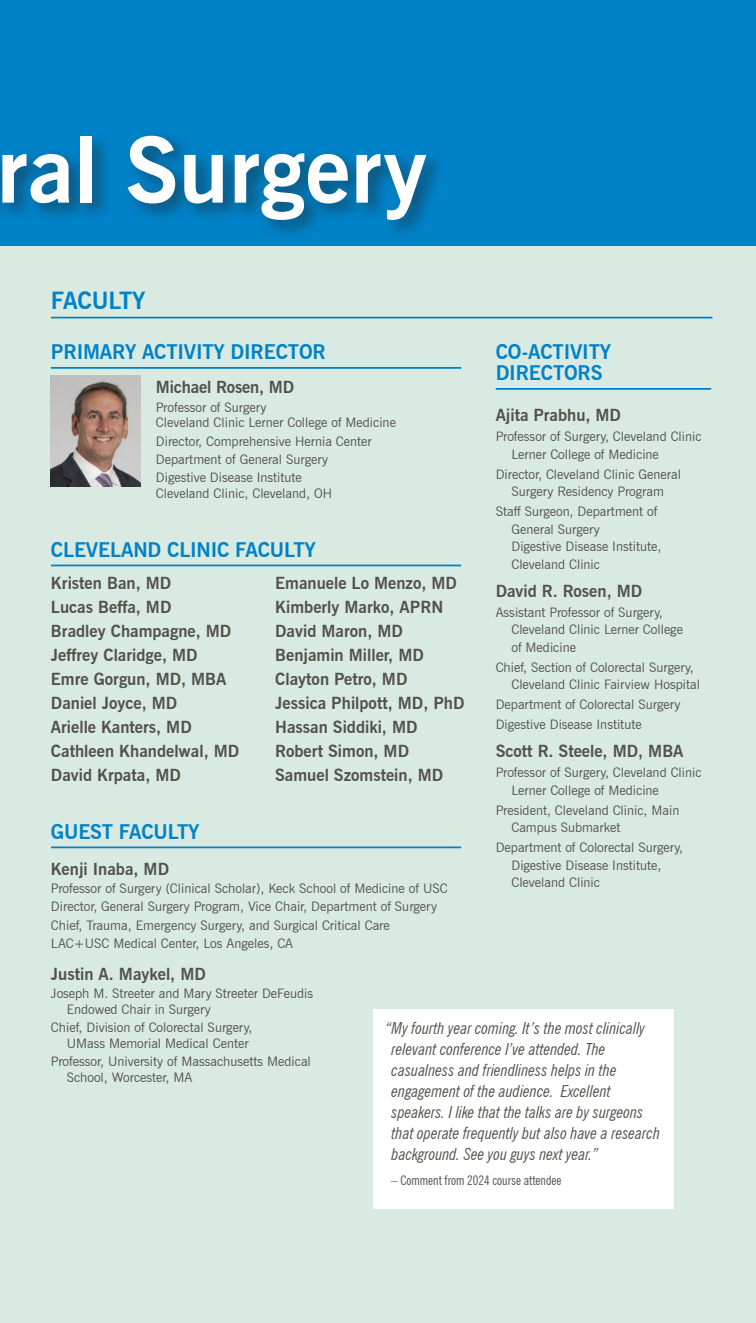
<style>
.page{position:relative;width:756px;height:1323px;background:#fff}
.page>*{position:absolute;margin:0;border:0;box-sizing:border-box;transform-origin:0 0}
.t1{font:700 91px "News Gothic BT";color:#fff}
.t2{font:700 23.62px "News Gothic BT";letter-spacing:-.01em;color:#0082c8}
.t3{font:700 20.12px/21px "News Gothic BT";letter-spacing:-.01em;color:#0082c8}
.faculty_name{font:700 16.62px "News Gothic BT";color:#535249}
.testimonial{font:italic condensed 16.62px/21px "News Gothic BT";color:#535249}
.faculty_cred{font:13.12px/17.5px "News Gothic BT";color:#535249}
.testimonial-2{font:condensed 13.12px "News Gothic BT";color:#535249}
</style>
<div class="page">
<div style="left:0;top:0;width:755px;height:1323px;background:#d8eae1"></div>
<hr style="left:51px;top:317px;width:661px;height:1px;background:#0082c8">
<hr style="left:51px;top:367px;width:410px;height:2px;background:#0082c8">
<hr style="left:51px;top:565px;width:410px;height:1px;background:#0082c8">
<hr style="left:51px;top:847px;width:410px;height:1px;background:#0082c8">
<hr style="left:496px;top:388px;width:215px;height:2px;background:#0082c8">
<img style="left:51px;top:375px;width:89px;height:112px">
<div style="left:373px;top:1009px;width:300px;height:200px;background:#fff"></div>
<div style="left:0;top:0;width:756px;height:246px;background:#0082c8"></div>
<div style="left:0;top:129px;width:446px;height:111px;background:#231f20;opacity:.5"></div>
<p class="t1" style="left:-4px;top:115px;width:432px">ral Surgery</p>
<p class="t2" style="left:51px;top:286px;width:96px">FACULTY</p>
<p class="t3" style="left:51px;top:341px;width:276px">PRIMARY ACTIVITY DIRECTOR</p>
<p class="faculty_name" style="left:156px;top:377px;width:140px">Michael Rosen, MD</p>
<p class="faculty_cred" style="left:156px;top:399px;width:242px;line-height:15.8px">Professor of Surgery<br>Cleveland Clinic Lerner College of Medicine</p>
<p class="faculty_cred" style="left:156px;top:432px;width:217px">Director, Comprehensive Hernia Center</p>
<p class="faculty_cred" style="left:156px;top:450px;width:174px">Department of General Surgery</p>
<p class="faculty_cred" style="left:156px;top:469px;width:178px;line-height:15.8px">Digestive Disease Institute<br>Cleveland Clinic, Cleveland, OH</p>
<p class="t3" style="left:496px;top:341px;width:117px">CO-ACTIVITY<br>DIRECTORS</p>
<p class="faculty_name" style="left:496px;top:405px;width:127px">Ajita Prabhu, MD</p>
<p class="faculty_cred" style="left:511px;top:428px;width:192px;text-indent:-16px">Professor of Surgery, Cleveland Clinic<br>Lerner College of Medicine</p>
<p class="faculty_cred" style="left:496px;top:465px;width:187px;text-align:center">Director, Cleveland Clinic General<br>Surgery Residency Program</p>
<p class="faculty_cred" style="left:511px;top:503px;width:151px;text-indent:-16px">Staff Surgeon, Department of<br>General Surgery<br>Digestive Disease Institute,<br>Cleveland Clinic</p>
<p class="faculty_name" style="left:496px;top:581px;width:148px">David R. Rosen, MD</p>
<p class="faculty_cred" style="left:511px;top:603px;width:173px;text-indent:-16px">Assistant Professor of Surgery,<br>Cleveland Clinic Lerner College of Medicine</p>
<p class="faculty_cred" style="left:511px;top:658px;width:190px;text-indent:-16px">Chief, Section of Colorectal Surgery,<br>Cleveland Clinic Fairview Hospital</p>
<p class="faculty_cred" style="left:496px;top:696px;width:186px">Department of Colorectal Surgery</p>
<p class="faculty_cred" style="left:496px;top:716px;width:148px">Digestive Disease Institute</p>
<p class="faculty_name" style="left:496px;top:741px;width:189px">Scott R. Steele, MD, MBA</p>
<p class="faculty_cred" style="left:511px;top:764px;width:192px;text-indent:-16px">Professor of Surgery, Cleveland Clinic<br>Lerner College of Medicine</p>
<p class="faculty_cred" style="left:511px;top:801px;width:169px;text-indent:-16px">President, Cleveland Clinic, Main<br>Campus Submarket</p>
<p class="faculty_cred" style="left:511px;top:839px;width:173px;text-indent:-16px">Department of Colorectal Surgery,<br>Digestive Disease Institute,<br>Cleveland Clinic</p>
<p class="t3" style="left:51px;top:539px;width:266px">CLEVELAND CLINIC FACULTY</p>
<p class="faculty_name" style="left:51px;top:573px;width:122px">Kristen Ban, MD</p>
<p class="faculty_name" style="left:51px;top:597px;width:122px">Lucas Beffa, MD</p>
<p class="faculty_name" style="left:51px;top:621px;width:182px">Bradley Champagne, MD</p>
<p class="faculty_name" style="left:51px;top:645px;width:148px">Jeffrey Claridge, MD</p>
<p class="faculty_name" style="left:51px;top:669px;width:177px">Emre Gorgun, MD, MBA</p>
<p class="faculty_name" style="left:51px;top:693px;width:128px">Daniel Joyce, MD</p>
<p class="faculty_name" style="left:51px;top:717px;width:142px">Arielle Kanters, MD</p>
<p class="faculty_name" style="left:51px;top:741px;width:190px">Cathleen Khandelwal, MD</p>
<p class="faculty_name" style="left:51px;top:765px;width:131px">David Krpata, MD</p>
<p class="faculty_name" style="left:275px;top:573px;width:183px">Emanuele Lo Menzo, MD</p>
<p class="faculty_name" style="left:275px;top:597px;width:170px">Kimberly Marko, APRN</p>
<p class="faculty_name" style="left:275px;top:621px;width:129px">David Maron, MD</p>
<p class="faculty_name" style="left:275px;top:645px;width:150px">Benjamin Miller, MD</p>
<p class="faculty_name" style="left:275px;top:669px;width:134px">Clayton Petro, MD</p>
<p class="faculty_name" style="left:275px;top:693px;width:191px">Jessica Philpott, MD, PhD</p>
<p class="faculty_name" style="left:275px;top:717px;width:144px">Hassan Siddiki, MD</p>
<p class="faculty_name" style="left:275px;top:741px;width:135px">Robert Simon, MD</p>
<p class="faculty_name" style="left:275px;top:765px;width:170px">Samuel Szomstein, MD</p>
<p class="t3" style="left:51px;top:821px;width:150px">GUEST FACULTY</p>
<p class="faculty_name" style="left:51px;top:859px;width:120px">Kenji Inaba, MD</p>
<p class="faculty_cred" style="left:51px;top:879px;width:398px">Professor of Surgery (Clinical Scholar), Keck School of Medicine of USC</p>
<p class="faculty_cred" style="left:51px;top:898px;width:388px">Director, General Surgery Program, Vice Chair, Department of Surgery</p>
<p class="faculty_cred" style="left:51px;top:916px;width:340px">Chief, Trauma, Emergency Surgery, and Surgical Critical Care</p>
<p class="faculty_cred" style="left:51px;top:934px;width:244px">LAC+USC Medical Center, Los Angeles, CA</p>
<p class="faculty_name" style="left:51px;top:964px;width:156px">Justin A. Maykel, MD</p>
<p class="faculty_cred" style="left:67px;top:986px;width:248px;line-height:15.8px;text-indent:-16px">Joseph M. Streeter and Mary Streeter DeFeudis<br>Endowed Chair in Surgery</p>
<p class="faculty_cred" style="left:51px;top:1020px;width:203px;line-height:15.8px;text-align:right">Chief, Division of Colorectal Surgery,<br>UMass Memorial Medical Center</p>
<p class="faculty_cred" style="left:67px;top:1054px;width:246px;line-height:15.8px;text-indent:-16px">Professor, University of Massachusetts Medical<br>School, Worcester, MA</p>
<p class="testimonial" style="left:392px;top:1018px;width:270px;text-indent:-6px">“My fourth year coming. It’s the most clinically relevant conference I’ve attended. The casualness and friendliness helps in the engagement of the audience. Excellent speakers. I like that the talks are by surgeons that operate frequently but also have a research background. See you guys next year.”</p>
<p class="testimonial-2" style="left:391px;top:1172px;width:172px">– Comment from 2024 course attendee</p>
</div>
